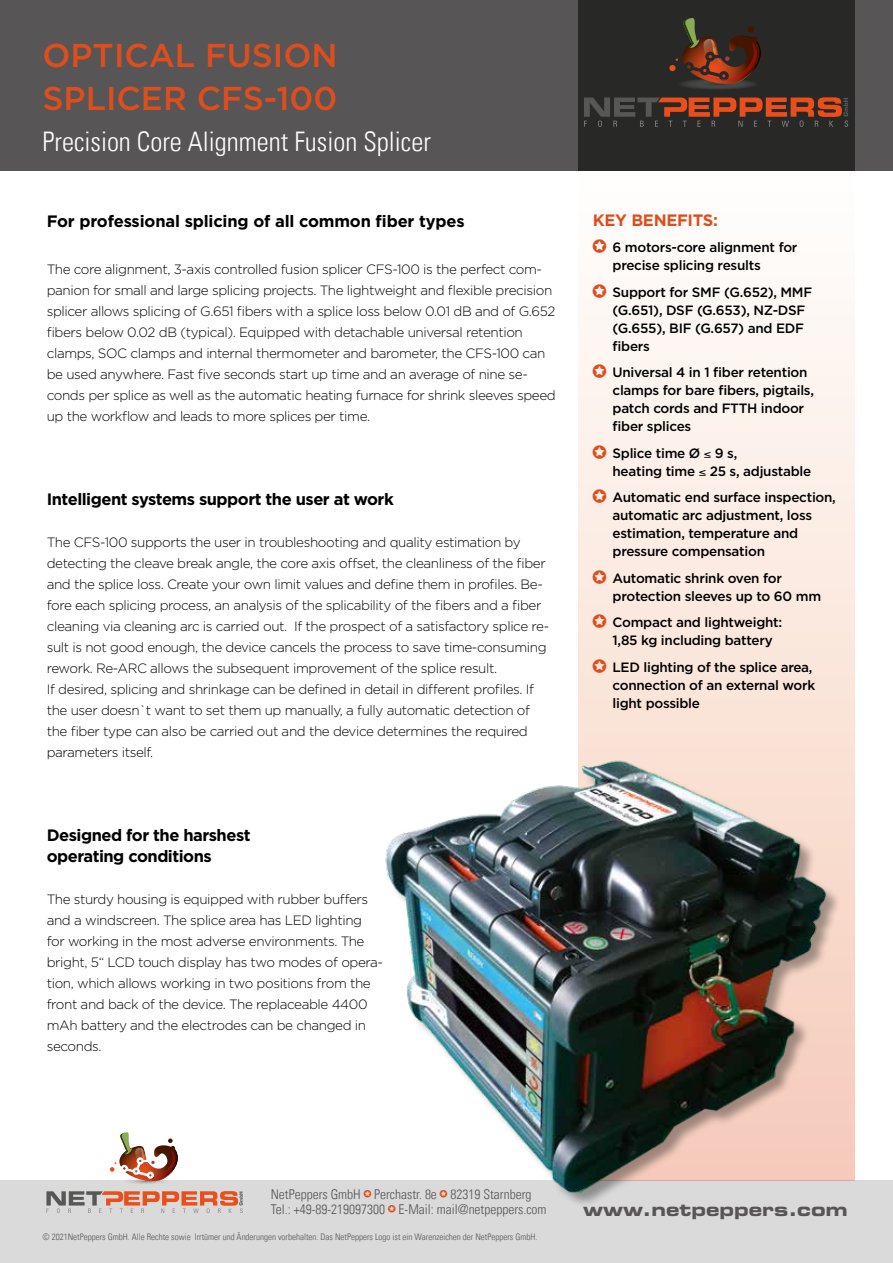
<style>
.page{position:relative;width:893px;height:1263px;background:#fff}
.page>*{position:absolute;margin:0;border:0;box-sizing:border-box;transform-origin:0 0}
.t1{font:500 33px/43.2px "Gotham";color:#de4e1d}
.t2{font:300 condensed 27px "Univers LT";color:#fff}
.t3{font:18px "Eurostile LT Std Bold Ex 2";color:#575556}
.t4{font:700 16.5px/21px "Gotham";letter-spacing:-.03em;color:#000}
.t5{font:700 16.5px "Gotham";letter-spacing:-.01em;color:#000}
.t6{font:700 16.5px "Gotham";letter-spacing:-.02em;color:#de4e1d}
.t7{font:300 13.5px/21px "Gotham";letter-spacing:-.03em;color:#000}
.t8{font:500 13.5px/18px "Gotham";letter-spacing:-.02em;color:#000}
.t9{font:300 condensed 13.5px/15px "Univers LT";color:#575556}
.t10{font:300 condensed 9px "Univers LT";color:#575556}
</style>
<div class="page">
<div style="left:0;top:1181px;width:893px;height:82px;background:#dbdada"></div>
<div style="left:0;top:0;width:893px;height:171px;background:#575556"></div>
<svg style="left:46px;top:1132px;width:197px;height:81px"></svg>
<div style="left:578px;top:171px;width:277px;height:1010px;background:linear-gradient(to bottom,#fffffd,#f5cbb9)"></div>
<div style="left:578px;top:0;width:277px;height:171px;background:#282827"></div>
<div style="left:669px;top:65px;width:7px;height:6px;background:#e94e1b;border-radius:50%"></div>
<svg style="left:672px;top:18px;width:89px;height:71px"></svg>
<svg style="left:584px;top:97px;width:264px;height:30px"></svg>
<img style="left:364px;top:755px;width:475px;height:447px">
<svg style="left:593px;top:239px;width:13px;height:14px"></svg>
<svg style="left:593px;top:284px;width:13px;height:14px"></svg>
<svg style="left:593px;top:364px;width:13px;height:14px"></svg>
<svg style="left:593px;top:445px;width:13px;height:14px"></svg>
<svg style="left:593px;top:489px;width:13px;height:14px"></svg>
<svg style="left:593px;top:570px;width:13px;height:14px"></svg>
<svg style="left:593px;top:614px;width:13px;height:14px"></svg>
<svg style="left:593px;top:659px;width:13px;height:14px"></svg>
<svg style="left:364px;top:1190px;width:7px;height:7px"></svg>
<svg style="left:440px;top:1190px;width:7px;height:7px"></svg>
<h1 class="t1" style="left:43px;top:33px;width:297px">OPTICAL FUSION<br>SPLICER CFS-100</h1>
<h2 class="t2" style="left:43px;top:125px;width:390px">Precision Core Alignment Fusion Splicer</h2>
<p class="t5" style="left:47px;top:210px;width:419px">For professional splicing of all common fiber types</p>
<p class="t7" style="left:47px;top:258px;width:511px">The core alignment, 3-axis controlled fusion splicer CFS-100 is the perfect com&shy;panion for small and large splicing projects. The lightweight and flexible precision splicer allows splicing of G.651 fibers with a splice loss below 0.01 dB and of G.652 fibers below 0.02 dB (typical). Equipped with detachable universal retention clamps, SOC clamps and internal thermometer and barometer, the CFS-100 can be used anywhere. Fast five seconds start up time and an average of nine se&shy;conds per splice as well as the automatic heating furnace for shrink sleeves speed up the workflow and leads to more splices per time.</p>
<p class="t4" style="left:47px;top:488px;width:348px">Intelligent systems support the user at work</p>
<p class="t7" style="left:47px;top:531px;width:504px">The CFS-100 supports the user in troubleshooting and quality estimation by detecting the cleave break angle, the core axis offset, the cleanliness of the fiber and the splice loss. Create your own limit values and define them in profiles. Be&shy;fore each splicing process, an analysis of the splicability of the fibers and a fiber cleaning via cleaning arc is carried out. If the prospect of a satisfactory splice re&shy;sult is not good enough, the device cancels the process to save time-consuming rework. Re-ARC allows the subsequent improvement of the splice result.<br>If desired, splicing and shrinkage can be defined in detail in different profiles. If the user doesn`t want to set them up manually, a fully automatic detection of the fiber type can also be carried out and the device determines the required parameters itself.</p>
<p class="t4" style="left:47px;top:824px;width:205px">Designed for the harshest operating conditions</p>
<p class="t7" style="left:47px;top:888px;width:338px">The sturdy housing is equipped with rubber buffers and a windscreen. The splice area has LED lighting for working in the most adverse environments. The bright, 5“ LCD touch display has two modes of opera&shy;tion, which allows working in two positions from the front and back of the device. The replaceable 4400 mAh battery and the electrodes can be changed in seconds.</p>
<p class="t6" style="left:593px;top:209px;width:127px">KEY BENEFITS:</p>
<p class="t8" style="left:613px;top:238px;width:186px">6 motors-core alignment for precise splicing results</p>
<p class="t8" style="left:613px;top:283px;width:201px">Support for SMF (G.652), MMF (G.651), DSF (G.653), NZ-DSF (G.655), BIF (G.657) and EDF fibers</p>
<p class="t8" style="left:613px;top:363px;width:203px">Universal 4 in 1 fiber retention clamps for bare fibers, pigtails, patch cords and FTTH indoor fiber splices</p>
<p class="t8" style="left:613px;top:444px;width:200px">Splice time Ø ≤ 9 s,<br>heating time ≤ 25 s, adjustable</p>
<p class="t8" style="left:613px;top:488px;width:225px">Automatic end surface inspection, automatic arc adjustment, loss estimation, temperature and pressure compensation</p>
<p class="t8" style="left:613px;top:569px;width:210px">Automatic shrink oven for protection sleeves up to 60 mm</p>
<p class="t8" style="left:613px;top:613px;width:171px">Compact and lightweight:<br>1,85 kg including battery</p>
<p class="t8" style="left:613px;top:658px;width:204px">LED lighting of the splice area, connection of an external work light possible</p>
<p class="t9" style="left:271px;top:1186px;width:277px">NetPeppers GmbH Perchastr. 8e 82319 Starnberg<br>Tel.: +49-89-219097300 E-Mail: mail@netpeppers.com</p>
<p class="t10" style="left:43px;top:1231px;width:496px">© 2021NetPeppers GmbH. Alle Rechte sowie Irrtümer und Änderungen vorbehalten. Das NetPeppers Logo ist ein Warenzeichen der NetPeppers GmbH.</p>
<h3 class="t3" style="left:583px;top:1196px;width:266px">www.netpeppers.com</h3>
</div>
